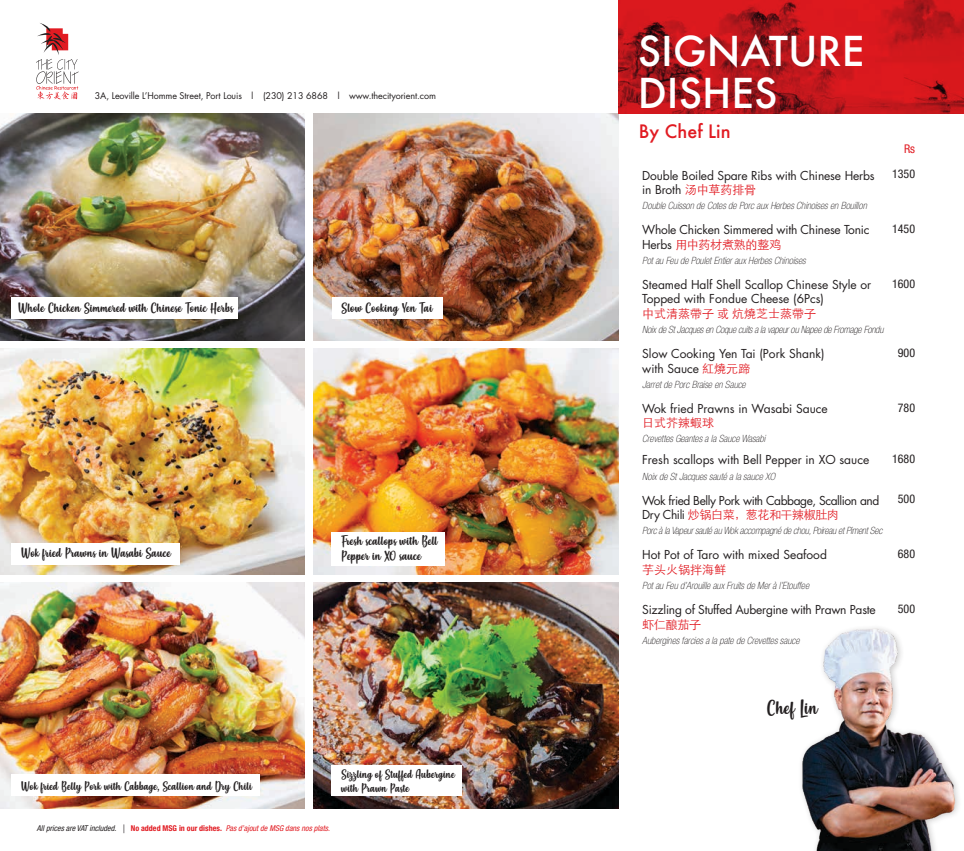
<style>
.page{position:relative;width:964px;height:851px;background:#fff}
.page>*{position:absolute;margin:0;border:0;box-sizing:border-box;transform-origin:0 0}
.t1{font:500 40px/42px "Futura";color:#fff}
.t2{font:500 18px "Futura";color:#e11b22}
.t3{font:18px "Misses";color:#231f20}
.t4{font:12px/14.4px "Futura";color:#231f20}
.t5{font:12px/14.4px "Misses";color:#231f20}
.t6{font:12px "Futura";letter-spacing:-.02em;color:#231f20}
.t7{font:300 12px "ST Heiti SC";letter-spacing:-.01em;color:#e11b22}
.t8{font:12px "Futura";letter-spacing:-.035em;color:#231f20}
.t9{font:condensed 12px "Helvetica Neue LT Std";color:#231f20}
.t10{font:300 12px "ST Heiti SC";letter-spacing:-.035em;color:#e11b22}
.t11{font:condensed 12px "Helvetica Neue LT Std";color:#e11b22}
.t12{font:11px/13.2px "Misses";color:#231f20}
.t13{font:italic 100 condensed 10px "Helvetica Neue LT Std";color:#231f20}
.t14{font:italic 100 condensed 10px "Helvetica Neue LT Std";letter-spacing:-.02em;color:#231f20}
.t15{font:9px "Futura";letter-spacing:-.01em;color:#231f20}
.t16{font:italic condensed 8px "Helvetica Neue LT Std";color:#e11b22}
.s1{color:#231f20}
.s2{font-weight:700;font-style:normal}
.s3{font-style:normal}
.s4{font-family:"ST Heiti SC";font-weight:300;color:#e11b22}
.s5{font-family:"Futura";font-weight:400;color:#231f20}
</style>
<div class="page">
<svg style="left:36px;top:23px;width:43px;height:76px"></svg>
<img style="left:0;top:114px;width:305px;height:226px">
<img style="left:0;top:348px;width:305px;height:226px">
<img style="left:0;top:582px;width:305px;height:226px">
<img style="left:313px;top:114px;width:305px;height:226px">
<img style="left:313px;top:348px;width:305px;height:226px">
<img style="left:313px;top:582px;width:305px;height:226px">
<div style="left:11px;top:297px;width:227px;height:22px;background:#fff"></div>
<div style="left:332px;top:297px;width:110px;height:22px;background:#fff"></div>
<div style="left:332px;top:531px;width:113px;height:34px;background:#fff"></div>
<div style="left:332px;top:765px;width:130px;height:31px;background:#fff"></div>
<div style="left:11px;top:542px;width:169px;height:22px;background:#fff"></div>
<div style="left:11px;top:773px;width:248px;height:22px;background:#fff"></div>
<img style="left:618px;top:0;width:346px;height:113px">
<img style="left:801px;top:628px;width:158px;height:222px">
<p class="t15" style="left:95px;top:90px;width:343px">3A, Leoville L’Homme Street, Port Louis | (230) 213 6868 | www.thecityorient.com</p>
<p class="t5" style="left:18px;top:301px;width:217px">Whole Chicken Simmered with Chinese Tonic Herbs</p>
<p class="t5" style="left:341px;top:301px;width:93px">Slow Cooking Yen Tai</p>
<p class="t5" style="left:21px;top:546px;width:152px">Wok fried Prawns in Wasabi Sauce</p>
<p class="t5" style="left:341px;top:534px;width:98px">Fresh scallops with Bell<br>Pepper in XO sauce</p>
<p class="t12" style="left:21px;top:779px;width:233px">Wok fried Belly Pork with Cabbage, Scallion and Dry Chili</p>
<p class="t12" style="left:341px;top:768px;width:115px">Sizzling of Stuffed Aubergine with Prawn Paste</p>
<p class="t16" style="left:37px;top:823px;width:295px"><span class="s1">All prices are VAT included. |</span> <span class="s2">No added MSG in our dishes.</span> Pas d’ajout de MSG dans nos plats<span class="s3">.</span></p>
<h1 class="t1" style="left:638px;top:30px;width:228px">SIGNATURE<br>DISHES</h1>
<h2 class="t2" style="left:639px;top:119px;width:93px">By Chef Lin</h2>
<p class="t11" style="left:904px;top:141px;width:13px">Rs</p>
<p class="t4" style="left:642px;top:168px;width:234px">Double Boiled Spare Ribs with Chinese Herbs in Broth <span class="s4">汤中草药排骨</span></p>
<p class="t9" style="left:892px;top:167px;width:25px">1350</p>
<p class="t13" style="left:642px;top:200px;width:226px">Double Cuisson de Cotes de Porc aux Herbes Chinoises en Bouillon</p>
<p class="t6" style="left:642px;top:221px;width:229px">Whole Chicken Simmered with Chinese Tonic</p>
<p class="t7" style="left:642px;top:234px;width:140px"><span class="s5">Herbs</span> 用中药材煮熟的整鸡</p>
<p class="t9" style="left:892px;top:222px;width:25px">1450</p>
<p class="t13" style="left:642px;top:254px;width:165px">Pot au Feu de Poulet Entier aux Herbes Chinoises</p>
<p class="t4" style="left:642px;top:277px;width:230px">Steamed Half Shell Scallop Chinese Style or<br>Topped with Fondue Cheese (6Pcs)</p>
<p class="t7" style="left:642px;top:303px;width:175px">中式清蒸帶子 或 炕燒芝士蒸帶子</p>
<p class="t9" style="left:892px;top:276px;width:25px">1600</p>
<p class="t14" style="left:642px;top:324px;width:243px">Noix de St Jacques en Coque cuits a la vapeur ou Napee de Fromage Fondu</p>
<p class="t4" style="left:642px;top:346px;width:184px">Slow Cooking Yen Tai (Pork Shank) with Sauce <span class="s4">紅燒元蹄</span></p>
<p class="t9" style="left:898px;top:345px;width:19px">900</p>
<p class="t13" style="left:642px;top:378px;width:105px">Jarret de Porc Braise en Sauce</p>
<p class="t4" style="left:642px;top:401px;width:187px">Wok fried Prawns in Wasabi Sauce</p>
<p class="t7" style="left:642px;top:412px;width:73px">日式芥辣蝦球</p>
<p class="t9" style="left:898px;top:400px;width:19px">780</p>
<p class="t13" style="left:642px;top:433px;width:125px">Crevettes Geantes a la Sauce Wasabi</p>
<p class="t4" style="left:642px;top:452px;width:229px">Fresh scallops with Bell Pepper in XO sauce</p>
<p class="t9" style="left:892px;top:452px;width:25px">1680</p>
<p class="t13" style="left:642px;top:470px;width:134px">Noix de St Jacques sauté a la sauce XO</p>
<p class="t8" style="left:642px;top:492px;width:239px">Wok fried Belly Pork with Cabbage, Scallion and</p>
<p class="t10" style="left:642px;top:504px;width:198px"><span class="s5">Dry Chili</span> 炒锅白菜，葱花和干辣椒肚肉</p>
<p class="t9" style="left:898px;top:492px;width:19px">500</p>
<p class="t14" style="left:642px;top:525px;width:241px">Porc à la Vapeur sauté au Wok accompagné de chou, Poireau et Piment Sec</p>
<p class="t4" style="left:642px;top:547px;width:186px">Hot Pot of Taro with mixed Seafood</p>
<p class="t7" style="left:642px;top:559px;width:85px">芋头火锅拌海鲜</p>
<p class="t13" style="left:642px;top:579px;width:168px">Pot au Feu d’Arouille aux Fruits de Mer à l’Etouffee</p>
<p class="t6" style="left:642px;top:601px;width:235px">Sizzling of Stuffed Aubergine with Prawn Paste</p>
<p class="t7" style="left:642px;top:613px;width:61px">虾仁酿茄子</p>
<p class="t13" style="left:642px;top:634px;width:159px">Aubergines farcies a la pate de Crevettes sauce</p>
<p class="t9" style="left:898px;top:547px;width:19px">680</p>
<p class="t9" style="left:898px;top:601px;width:19px">500</p>
<h2 class="t3" style="left:766px;top:695px;width:53px">Chef Lin</h2>
</div>
